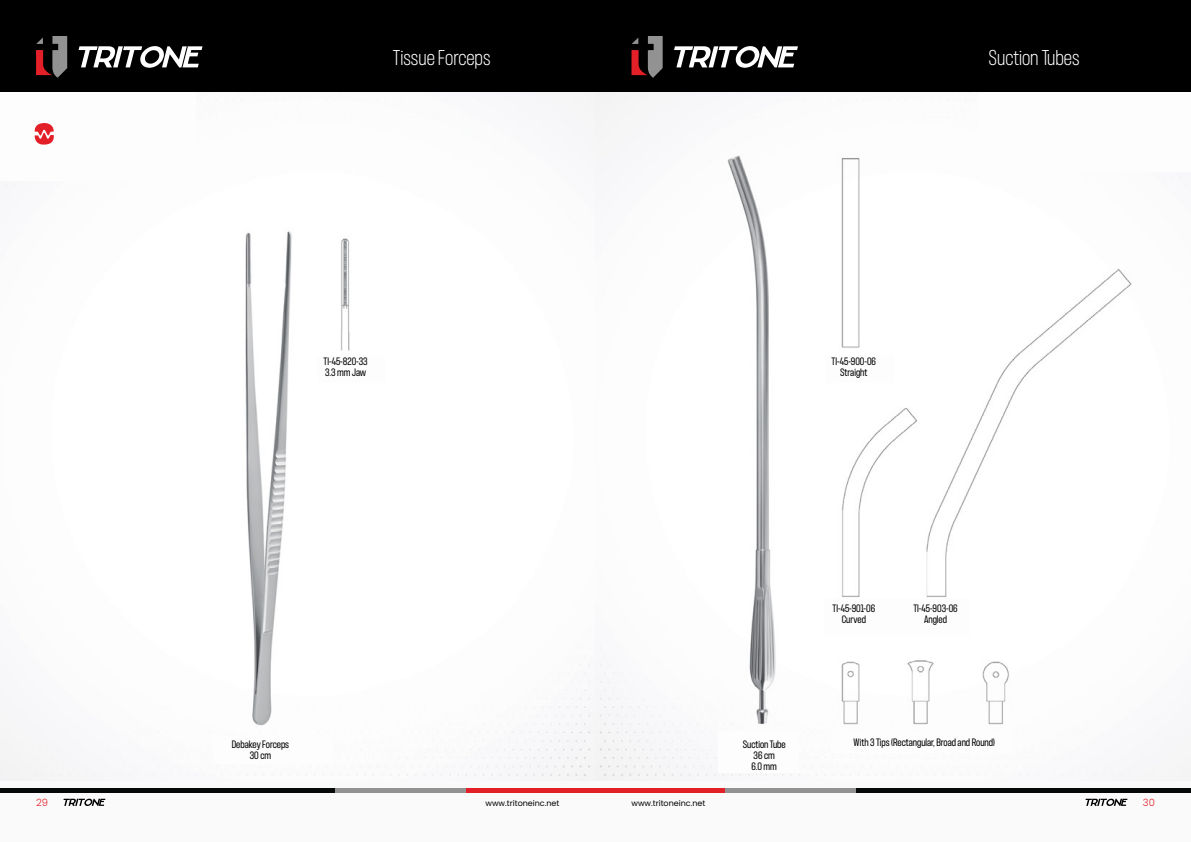
<style>
.page{position:relative;width:1191px;height:842px;background:#fff}
.page>*{position:absolute;margin:0;border:0;box-sizing:border-box;transform-origin:0 0}
.t1{font:100 20px "F37 Judge";color:#fff}
.t2{font:10px/11px "F37 Judge";color:#000;text-align:center}
.t3{font:300 10px "Poppins";color:#e31f27}
.t4{font:8px "Poppins";color:#000}
</style>
<div class="page">
<img style="left:0;top:92px;width:1191px;height:689px">
<div style="left:0;top:78px;width:196px;height:103px;background:#fdfdfd"></div>
<div style="left:978px;top:78px;width:213px;height:94px;background:#fdfdfd"></div>
<div style="left:0;top:781px;width:1191px;height:61px;background:#fafafa"></div>
<div style="left:317px;top:355px;width:67px;height:27px;background:#fdfdfd"></div>
<div style="left:213px;top:736px;width:118px;height:28px;background:#fdfdfd"></div>
<div style="left:824px;top:355px;width:69px;height:27px;background:#fdfdfd"></div>
<div style="left:718px;top:732px;width:80px;height:41px;background:#fdfdfd"></div>
<div style="left:831px;top:732px;width:182px;height:20px;background:#fdfdfd"></div>
<div style="left:824px;top:598px;width:146px;height:37px;background:#fdfdfd"></div>
<svg style="left:35px;top:123px;width:19px;height:22px"></svg>
<hr style="left:0;top:788px;width:335px;height:4px;background:#070908">
<hr style="left:335px;top:788px;width:131px;height:4px;background:#929293">
<hr style="left:466px;top:788px;width:129px;height:4px;background:#e31f27">
<svg style="left:63px;top:798px;width:42px;height:8px"></svg>
<svg style="left:1085px;top:798px;width:42px;height:8px"></svg>
<hr style="left:855px;top:788px;width:336px;height:4px;background:#070908">
<hr style="left:724px;top:788px;width:131px;height:4px;background:#929293">
<hr style="left:595px;top:788px;width:129px;height:4px;background:#e31f27">
<div style="left:0;top:0;width:595px;height:92px;background:#000"></div>
<div style="left:595px;top:0;width:596px;height:92px;background:#000"></div>
<svg style="left:79px;top:46px;width:123px;height:22px"></svg>
<svg style="left:36px;top:36px;width:31px;height:42px"></svg>
<svg style="left:674px;top:46px;width:124px;height:22px"></svg>
<svg style="left:631px;top:36px;width:31px;height:42px"></svg>
<h1 class="t1" style="left:393px;top:43px;width:99px">Tissue Forceps</h1>
<h1 class="t1" style="left:988px;top:43px;width:93px">Suction Tubes</h1>
<p class="t2" style="left:323px;top:355px;width:46px;text-align:left">TI-45-820-33<br>3.3 mm Jaw</p>
<p class="t2" style="left:232px;top:739px;width:59px">Debakey Forceps<br>30 cm</p>
<p class="t2" style="left:831px;top:355px;width:46px">TI-45-900-06<br>Straight</p>
<p class="t2" style="left:832px;top:602px;width:44px">TI-45-901-06<br>Curved</p>
<p class="t2" style="left:913px;top:602px;width:46px">TI-45-903-06<br>Angled</p>
<p class="t2" style="left:742px;top:739px;width:45px">Suction Tube<br>36 cm<br>6.0 mm</p>
<p class="t2" style="left:853px;top:736px;width:143px">With 3 Tips (Rectangular, Broad and Round)</p>
<p class="t3" style="left:36px;top:797px;width:13px">29</p>
<p class="t4" style="left:485px;top:798px;width:75px">www.tritoneinc.net</p>
<p class="t4" style="left:631px;top:798px;width:75px">www.tritoneinc.net</p>
<p class="t3" style="left:1143px;top:797px;width:14px">30</p>
</div>
